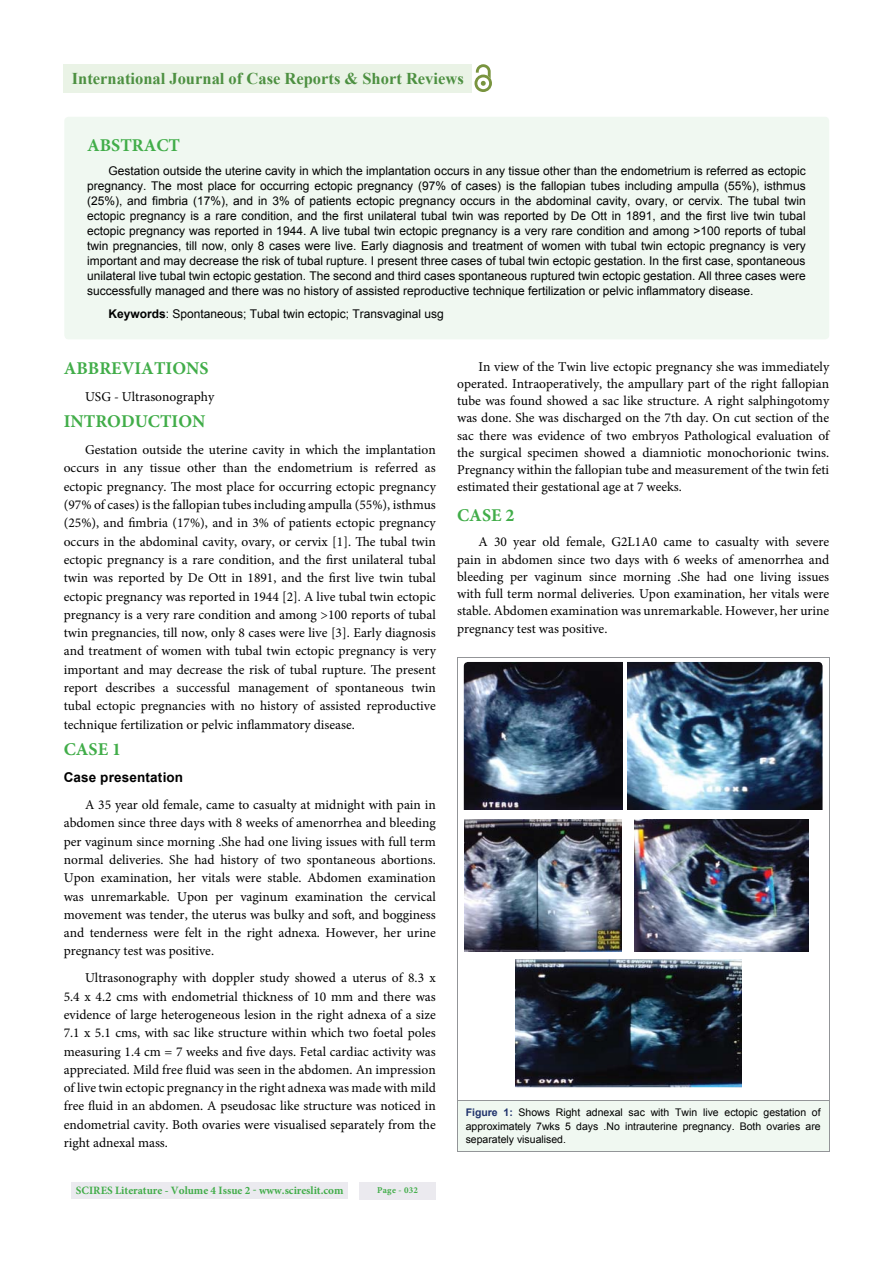
<style>
.page{position:relative;width:893px;height:1263px;background:#fff}
.page>*{position:absolute;margin:0;border:0;box-sizing:border-box;transform-origin:0 0}
.t1{font:700 18px "Minion Pro";color:#41ad49}
.t2{font:700 16.5px "Times New Roman";color:#4d9041}
.t3{font:13.5px/18.3px "Minion Pro";color:#000;text-align:justify}
.t4{font:700 13.5px "Arial";letter-spacing:.01em;color:#000}
.t5{font:12px/15px "Arial";color:#000;text-align:justify}
.t6{font:700 11.25px "Minion Pro";color:#41ad49}
.t7{font:10.5px/13.5px "Arial";color:#000;text-align:justify}
.t8{font:700 9px "Minion Pro";letter-spacing:.03em;color:#41ad49}
.s1{font-weight:700}
.s2{font-weight:700;color:#20336c}
</style>
<div class="page">
<div style="left:72px;top:1182px;width:276px;height:17px;background:#ebeaef"></div>
<div style="left:359px;top:1182px;width:77px;height:17px;background:#ebeaef"></div>
<div style="left:63px;top:64px;width:409px;height:28px;background:#eaf3e6"></div>
<img style="left:474px;top:78px;width:18px;height:14px">
<svg style="left:476px;top:64px;width:15px;height:22px"></svg>
<div style="left:64px;top:117px;width:765px;height:222px;background:#f0f8f1;border-radius:4px"></div>
<div style="left:457px;top:1100px;width:372px;height:52px;background:#f0f8f1"></div>
<hr style="left:457px;top:1100px;width:372px;height:1px;background:#939598">
<hr style="left:457px;top:1152px;width:372px;height:1px;background:#939598">
<img style="left:464px;top:662px;width:158px;height:148px">
<img style="left:628px;top:662px;width:194px;height:148px">
<img style="left:464px;top:819px;width:158px;height:133px">
<img style="left:634px;top:819px;width:174px;height:133px">
<img style="left:515px;top:959px;width:227px;height:128px">
<p class="t2" style="left:72px;top:69px;width:393px">International Journal of Case Reports &amp; Short Reviews</p>
<h1 class="t1" style="left:87px;top:138px;width:95px">ABSTRACT</h1>
<p class="t5" style="left:87px;top:163px;width:720px;text-indent:21px">Gestation outside the uterine cavity in which the implantation occurs in any tissue other than the endometrium is referred as ectopic pregnancy. The most place for occurring ectopic pregnancy (97% of cases) is the fallopian tubes including ampulla (55%), isthmus (25%), and fimbria (17%), and in 3% of patients ectopic pregnancy occurs in the abdominal cavity, ovary, or cervix. The tubal twin ectopic pregnancy is a rare condition, and the first unilateral tubal twin was reported by De Ott in 1891, and the first live twin tubal ectopic pregnancy was reported in 1944. A live tubal twin ectopic pregnancy is a very rare condition and among &gt;100 reports of tubal twin pregnancies, till now, only 8 cases were live. Early diagnosis and treatment of women with tubal twin ectopic pregnancy is very important and may decrease the risk of tubal rupture. I present three cases of tubal twin ectopic gestation. In the first case, spontaneous unilateral live tubal twin ectopic gestation. The second and third cases spontaneous ruptured twin ectopic gestation. All three cases were successfully managed and there was no history of assisted reproductive technique fertilization or pelvic inflammatory disease.</p>
<p class="t5" style="left:108px;top:306px;width:337px"><span class="s1">Keywords</span>: Spontaneous; Tubal twin ectopic; Transvaginal usg</p>
<h1 class="t1" style="left:64px;top:361px;width:146px">ABBREVIATIONS</h1>
<p class="t3" style="left:85px;top:388px;width:131px">USG - Ultrasonography</p>
<h1 class="t1" style="left:64px;top:415px;width:143px">INTRODUCTION</h1>
<p class="t3" style="left:64px;top:442px;width:374px;text-indent:21px">Gestation outside the uterine cavity in which the implantation occurs in any tissue other than the endometrium is referred as ectopic pregnancy. The most place for occurring ectopic pregnancy (97% of cases) is the fallopian tubes including ampulla (55%), isthmus (25%), and fimbria (17%), and in 3% of patients ectopic pregnancy occurs in the abdominal cavity, ovary, or cervix [1]. The tubal twin ectopic pregnancy is a rare condition, and the first unilateral tubal twin was reported by De Ott in 1891, and the first live twin tubal ectopic pregnancy was reported in 1944 [2]. A live tubal twin ectopic pregnancy is a very rare condition and among &gt;100 reports of tubal twin pregnancies, till now, only 8 cases were live [3]. Early diagnosis and treatment of women with tubal twin ectopic pregnancy is very important and may decrease the risk of tubal rupture. The present report describes a successful management of spontaneous twin tubal ectopic pregnancies with no history of assisted reproductive technique fertilization or pelvic inflammatory disease.</p>
<h1 class="t1" style="left:64px;top:743px;width:59px">CASE 1</h1>
<p class="t4" style="left:64px;top:770px;width:121px">Case presentation</p>
<p class="t3" style="left:64px;top:797px;width:374px;text-indent:21px">A 35 year old female, came to casualty at midnight with pain in abdomen since three days with 8 weeks of amenorrhea and bleeding per vaginum since morning .She had one living issues with full term normal deliveries. She had history of two spontaneous abortions.<br>Upon examination, her vitals were stable. Abdomen examination was unremarkable. Upon per vaginum examination the cervical movement was tender, the uterus was bulky and soft, and bogginess and tenderness were felt in the right adnexa. However, her urine pregnancy test was positive.</p>
<p class="t3" style="left:64px;top:970px;width:374px;text-indent:21px">Ultrasonography with doppler study showed a uterus of 8.3 x 5.4 x 4.2 cms with endometrial thickness of 10 mm and there was evidence of large heterogeneous lesion in the right adnexa of a size 7.1 x 5.1 cms, with sac like structure within which two foetal poles measuring 1.4 cm = 7 weeks and five days. Fetal cardiac activity was appreciated. Mild free fluid was seen in the abdomen. An impression of live twin ectopic pregnancy in the right adnexa was made with mild free fluid in an abdomen. A pseudosac like structure was noticed in endometrial cavity. Both ovaries were visualised separately from the right adnexal mass.</p>
<p class="t6" style="left:76px;top:1186px;width:269px">SCIRES Literature - Volume 4 Issue 2 - www.scireslit.com</p>
<p class="t8" style="left:377px;top:1186px;width:42px">Page - 032</p>
<p class="t3" style="left:457px;top:359px;width:374px;line-height:17.2px;text-indent:21px">In view of the Twin live ectopic pregnancy she was immediately operated. Intraoperatively, the ampullary part of the right fallopian tube was found showed a sac like structure. A right salphingotomy was done. She was discharged on the 7th day. On cut section of the sac there was evidence of two embryos Pathological evaluation of the surgical specimen showed a diamniotic monochorionic twins.<br>Pregnancy within the fallopian tube and measurement of the twin feti estimated their gestational age at 7 weeks.</p>
<h1 class="t1" style="left:457px;top:508px;width:59px">CASE 2</h1>
<p class="t3" style="left:457px;top:535px;width:374px;line-height:17.2px;text-indent:21px">A 30 year old female, G2L1A0 came to casualty with severe pain in abdomen since two days with 6 weeks of amenorrhea and bleeding per vaginum since morning .She had one living issues with full term normal deliveries. Upon examination, her vitals were stable. Abdomen examination was unremarkable. However, her urine pregnancy test was positive.</p>
<p class="t7" style="left:466px;top:1106px;width:356px"><span class="s2">Figure 1:</span> Shows Right adnexal sac with Twin live ectopic gestation of approximately 7wks 5 days .No intrauterine pregnancy. Both ovaries are separately visualised.</p>
</div>
